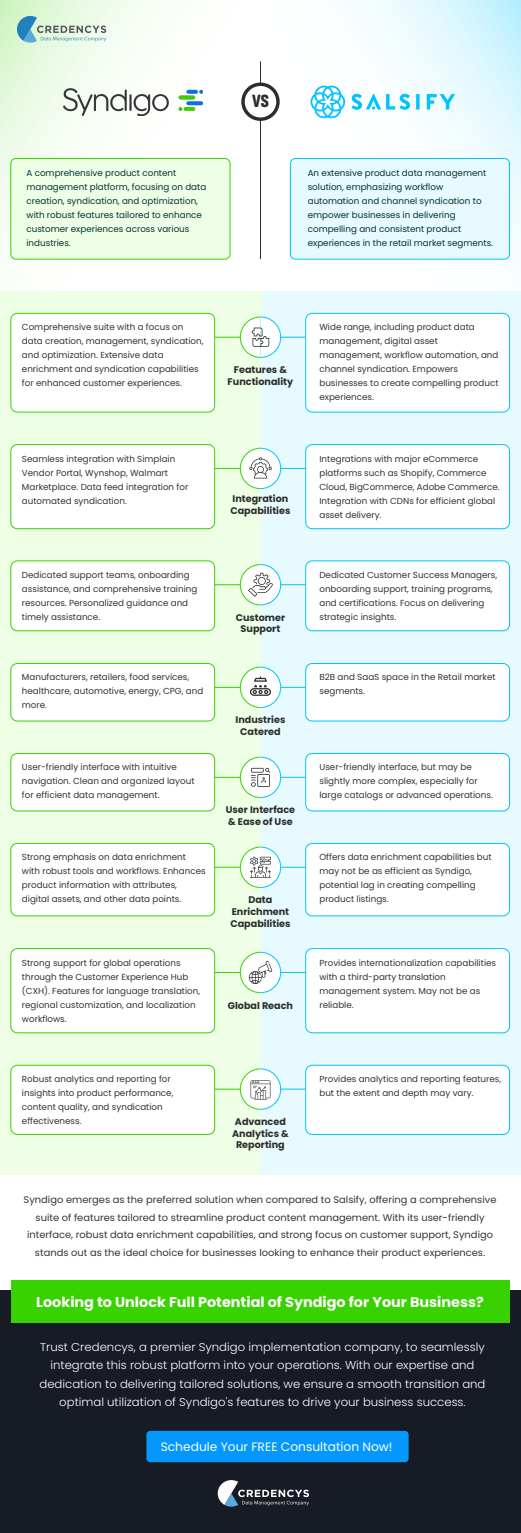
<style>
.page{position:relative;width:521px;height:1533px;background:#fff}
.page>*{position:absolute;margin:0;border:0;box-sizing:border-box;transform-origin:0 0}
.t1{font:900 17.76px "Akhand";color:#2d2d2d}
.t2{font:700 14px "Poppins";color:#fff}
.t3{font:12.25px "Poppins";color:#fff}
.t4{font:300 11.38px/18.4px "Poppins";color:#fff;text-align:center}
.t5{font:9.62px/17.5px "Poppins";color:#333;text-align:center}
.t6{font:700 9.62px/11.5px "Poppins";color:#2d2d2d;text-align:center}
.t7{font:8.75px/14px "Poppins";color:#333}
.t8{font:8.75px/14px "Poppins";color:#033333}
</style>
<div class="page">
<div style="left:260px;top:290px;width:261px;height:884px;background:#e6faff"></div>
<div style="left:0;top:290px;width:260px;height:884px;background:#eeffe6"></div>
<svg style="left:0;top:0;width:260px;height:260px"></svg>
<svg style="left:260px;top:0;width:261px;height:260px"></svg>
<div style="left:11px;top:158px;width:219px;height:101px;background:#eeffe6;border-radius:5px"></div>
<div style="left:11px;top:158px;width:219px;height:101px;border:1px solid #38d200;border-radius:5px"></div>
<div style="left:290px;top:158px;width:219px;height:101px;background:#e6faff;border-radius:5px"></div>
<div style="left:290px;top:158px;width:220px;height:101px;border:1px solid #00c4ff;border-radius:5px"></div>
<svg style="left:17px;top:16px;width:89px;height:27px;background:#b7d5ce"></svg>
<svg style="left:241px;top:83px;width:39px;height:38px"></svg>
<hr style="left:260px;top:61px;width:1px;height:198px;background:#2d2d2d">
<div style="left:245px;top:86px;width:31px;height:31px;background:#fff;border-radius:50%"></div>
<div style="left:0;top:1290px;width:521px;height:243px;background:#161b25"></div>
<div style="left:146px;top:1431px;width:263px;height:31px;background:#0397ff;border-radius:4px"></div>
<svg style="left:218px;top:1480px;width:91px;height:26px"></svg>
<div style="left:11px;top:1280px;width:498px;height:43px;background:#38d200"></div>
<img style="left:64px;top:89px;width:138px;height:26px">
<div style="left:11px;top:313px;width:204px;height:99px;background:#fff;border-radius:7px"></div>
<div style="left:11px;top:313px;width:204px;height:99px;border:1px solid #38d200;border-radius:7px"></div>
<div style="left:306px;top:313px;width:203px;height:99px;background:#fff;border-radius:7px"></div>
<div style="left:306px;top:313px;width:204px;height:99px;border:1px solid #00c4ff;border-radius:7px"></div>
<svg style="left:215px;top:317px;width:91px;height:41px"></svg>
<div style="left:11px;top:561px;width:204px;height:70px;background:#fff;border-radius:7px"></div>
<div style="left:11px;top:561px;width:204px;height:70px;border:1px solid #38d200;border-radius:7px"></div>
<div style="left:306px;top:561px;width:203px;height:70px;background:#fff;border-radius:7px"></div>
<div style="left:306px;top:561px;width:204px;height:70px;border:1px solid #00c4ff;border-radius:7px"></div>
<svg style="left:215px;top:564px;width:91px;height:41px"></svg>
<svg style="left:416px;top:94px;width:4px;height:16px"></svg>
<svg style="left:427px;top:94px;width:28px;height:16px"></svg>
<svg style="left:352px;top:94px;width:58px;height:16px"></svg>
<svg style="left:310px;top:86px;width:35px;height:32px"></svg>
<div style="left:11px;top:444px;width:204px;height:85px;background:#fff;border-radius:7px"></div>
<div style="left:11px;top:444px;width:204px;height:85px;border:1px solid #38d200;border-radius:7px"></div>
<div style="left:306px;top:444px;width:203px;height:85px;background:#fff;border-radius:7px"></div>
<div style="left:306px;top:444px;width:204px;height:85px;border:1px solid #00c4ff;border-radius:7px"></div>
<div style="left:11px;top:663px;width:204px;height:58px;background:#fff;border-radius:7px"></div>
<div style="left:11px;top:663px;width:204px;height:58px;border:1px solid #38d200;border-radius:7px"></div>
<div style="left:306px;top:663px;width:203px;height:58px;background:#fff;border-radius:7px"></div>
<div style="left:306px;top:663px;width:204px;height:58px;border:1px solid #00c4ff;border-radius:7px"></div>
<svg style="left:215px;top:667px;width:91px;height:41px"></svg>
<div style="left:11px;top:753px;width:204px;height:58px;background:#fff;border-radius:7px"></div>
<div style="left:11px;top:753px;width:204px;height:58px;border:1px solid #38d200;border-radius:7px"></div>
<div style="left:306px;top:753px;width:203px;height:58px;background:#fff;border-radius:7px"></div>
<div style="left:306px;top:753px;width:204px;height:58px;border:1px solid #00c4ff;border-radius:7px"></div>
<svg style="left:215px;top:757px;width:91px;height:41px"></svg>
<div style="left:11px;top:843px;width:204px;height:73px;background:#fff;border-radius:7px"></div>
<div style="left:11px;top:843px;width:204px;height:73px;border:1px solid #38d200;border-radius:7px"></div>
<div style="left:306px;top:843px;width:203px;height:73px;background:#fff;border-radius:7px"></div>
<div style="left:306px;top:843px;width:204px;height:73px;border:1px solid #00c4ff;border-radius:7px"></div>
<svg style="left:215px;top:847px;width:91px;height:41px"></svg>
<div style="left:11px;top:948px;width:204px;height:85px;background:#fff;border-radius:7px"></div>
<div style="left:11px;top:948px;width:204px;height:85px;border:1px solid #38d200;border-radius:7px"></div>
<div style="left:306px;top:948px;width:203px;height:85px;background:#fff;border-radius:7px"></div>
<div style="left:306px;top:948px;width:204px;height:85px;border:1px solid #00c4ff;border-radius:7px"></div>
<svg style="left:215px;top:952px;width:91px;height:41px"></svg>
<div style="left:306px;top:1065px;width:203px;height:69px;background:#fff;border-radius:7px"></div>
<div style="left:306px;top:1065px;width:204px;height:69px;border:1px solid #00c4ff;border-radius:7px"></div>
<div style="left:11px;top:1065px;width:204px;height:69px;background:#fff;border-radius:7px"></div>
<div style="left:11px;top:1065px;width:204px;height:69px;border:1px solid #38d200;border-radius:7px"></div>
<svg style="left:215px;top:1068px;width:91px;height:41px"></svg>
<svg style="left:215px;top:448px;width:91px;height:41px"></svg>
<p class="t8" style="left:27px;top:166px;width:181px">A comprehensive product content management platform, focusing on data creation, syndication, and optimization, with robust features tailored to enhance customer experiences across various industries.</p>
<h1 class="t1" style="left:252px;top:91px;width:18px">VS</h1>
<p class="t8" style="left:308px;top:166px;width:187px">An extensive product data management solution, emphasizing workflow automation and channel syndication to empower businesses in delivering compelling and consistent product experiences in the retail market segments.</p>
<p class="t7" style="left:22px;top:320px;width:183px">Comprehensive suite with a focus on data creation, management, syndication, and optimization. Extensive data enrichment and syndication capabilities for enhanced customer experiences.</p>
<p class="t6" style="left:228px;top:364px;width:67px">Features &amp;<br>Functionality</p>
<p class="t7" style="left:22px;top:451px;width:168px">Seamless integration with Simplain Vendor Portal, Wynshop, Walmart Marketplace. Data feed integration for automated syndication.</p>
<p class="t6" style="left:230px;top:493px;width:62px;text-align:left">Integration<br>Capabilities</p>
<p class="t7" style="left:22px;top:568px;width:177px">Dedicated support teams, onboarding assistance, and comprehensive training resources. Personalized guidance and timely assistance.</p>
<p class="t7" style="left:22px;top:670px;width:183px">Manufacturers, retailers, food services, healthcare, automotive, energy, CPG, and more.</p>
<p class="t7" style="left:22px;top:760px;width:174px">User-friendly interface with intuitive navigation. Clean and organized layout for efficient data management.</p>
<p class="t7" style="left:22px;top:850px;width:185px">Strong emphasis on data enrichment with robust tools and workflows. Enhances product information with attributes, digital assets, and other data points.</p>
<p class="t7" style="left:22px;top:955px;width:180px">Strong support for global operations through the Customer Experience Hub (CXH). Features for language translation, regional customization, and localization workflows.</p>
<p class="t6" style="left:236px;top:612px;width:51px">Customer<br>Support</p>
<p class="t6" style="left:235px;top:714px;width:51px">Industries<br>Catered</p>
<p class="t6" style="left:226px;top:804px;width:71px;text-align:left">User Interface &amp; Ease of Use</p>
<p class="t6" style="left:230px;top:894px;width:62px">Data<br>Enrichment<br>Capabilities</p>
<p class="t6" style="left:228px;top:999px;width:67px">Global Reach</p>
<p class="t7" style="left:22px;top:1072px;width:153px">Robust analytics and reporting for insights into product performance, content quality, and syndication effectiveness.</p>
<p class="t6" style="left:232px;top:1116px;width:58px">Advanced<br>Analytics &amp;<br>Reporting</p>
<p class="t7" style="left:319px;top:320px;width:181px">Wide range, including product data management, digital asset management, workflow automation, and channel syndication. Empowers businesses to create compelling product experiences.</p>
<p class="t7" style="left:319px;top:451px;width:182px">Integrations with major eCommerce platforms such as Shopify, Commerce Cloud, BigCommerce, Adobe Commerce.<br>Integration with CDNs for efficient global asset delivery.</p>
<p class="t7" style="left:319px;top:568px;width:179px">Dedicated Customer Success Managers, onboarding support, training programs, and certifications. Focus on delivering strategic insights.</p>
<p class="t7" style="left:319px;top:670px;width:178px">B2B and SaaS space in the Retail market segments.</p>
<p class="t7" style="left:319px;top:760px;width:175px">User-friendly interface, but may be slightly more complex, especially for large catalogs or advanced operations.</p>
<p class="t7" style="left:319px;top:850px;width:174px">Offers data enrichment capabilities but may not be as efficient as Syndigo, potential lag in creating compelling product listings.</p>
<p class="t7" style="left:319px;top:955px;width:178px">Provides internationalization capabilities with a third-party translation management system. May not be as reliable.</p>
<p class="t7" style="left:319px;top:1072px;width:183px">Provides analytics and reporting features, but the extent and depth may vary.</p>
<p class="t5" style="left:24px;top:1191px;width:474px">Syndigo emerges as the preferred solution when compared to Salsify, offering a comprehensive suite of features tailored to streamline product content management. With its user-friendly interface, robust data enrichment capabilities, and strong focus on customer support, Syndigo stands out as the ideal choice for businesses looking to enhance their product experiences.</p>
<h2 class="t2" style="left:36px;top:1293px;width:449px">Looking to Unlock Full Potential of Syndigo for Your Business?</h2>
<p class="t4" style="left:39px;top:1338px;width:447px">Trust Credencys, a premier Syndigo implementation company, to seamlessly integrate this robust platform into your operations. With our expertise and dedication to delivering tailored solutions, we ensure a smooth transition and optimal utilization of Syndigo's features to drive your business success.</p>
<h3 class="t3" style="left:161px;top:1439px;width:233px">Schedule Your FREE Consultation Now!</h3>
</div>
